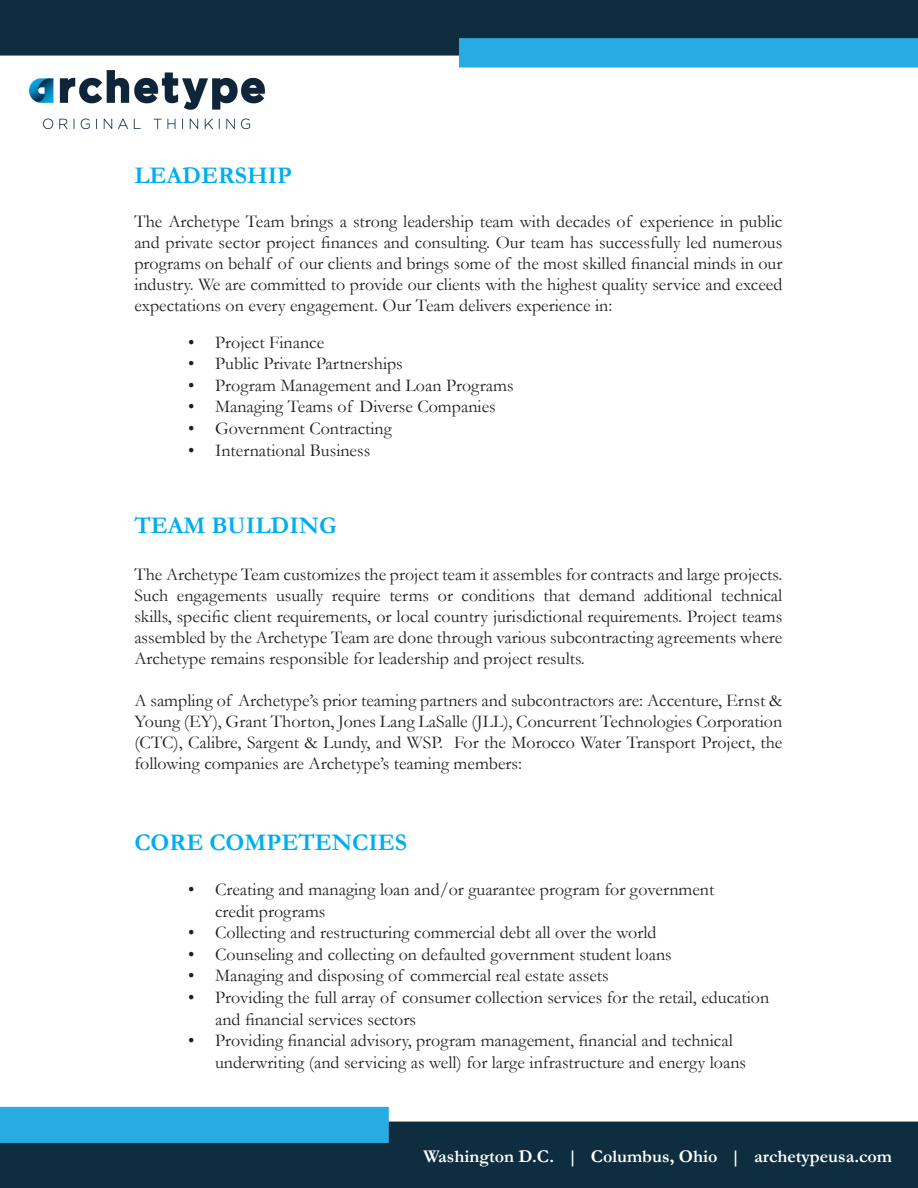
<style>
.page{position:relative;width:918px;height:1188px;background:#fff}
.page>*{position:absolute;margin:0;border:0;box-sizing:border-box;transform-origin:0 0}
.ArchetypeHeader{font:700 24px "Garamond";color:#00aeef}
.t1{font:18px/21px "Garamond";color:#231f20;text-align:justify}
.t2{font:700 18px "Garamond";color:#fff}
</style>
<div class="page">
<img style="left:29px;top:70px;width:236px;height:60px">
<div style="left:1px;top:1px;width:916px;height:54px;background:#0e2d3f"></div>
<div style="left:0;top:0;width:918px;height:56px;border:2px solid #0e2d3f"></div>
<div style="left:460px;top:39px;width:457px;height:28px;background:#27abe2"></div>
<div style="left:459px;top:38px;width:459px;height:30px;border:2px solid #27abe2"></div>
<div style="left:0;top:1122px;width:918px;height:66px;background:#0e2d3f"></div>
<div style="left:1px;top:1108px;width:387px;height:34px;background:#27abe2"></div>
<div style="left:0;top:1107px;width:389px;height:36px;border:2px solid #27abe2"></div>
<p class="ArchetypeHeader" style="left:134px;top:159px;width:159px">LEADERSHIP</p>
<p class="t1" style="left:134px;top:211px;width:650px">The Archetype Team brings a strong leadership team with decades of experience in public and private sector project finances and consulting. Our team has successfully led numerous programs on behalf of our clients and brings some of the most skilled financial minds in our industry. We are committed to provide our clients with the highest quality service and exceed expectations on every engagement. Our Team delivers experience in:</p>
<p class="t1" style="left:188px;top:331px;width:138px">• Project Finance</p>
<p class="t1" style="left:188px;top:353px;width:216px">• Public Private Partnerships</p>
<p class="t1" style="left:188px;top:374px;width:327px">• Program Management and Loan Programs</p>
<p class="t1" style="left:188px;top:396px;width:309px">• Managing Teams of Diverse Companies</p>
<p class="t1" style="left:188px;top:417px;width:205px">• Government Contracting</p>
<p class="t1" style="left:188px;top:439px;width:184px">• International Business</p>
<p class="ArchetypeHeader" style="left:134px;top:509px;width:204px">TEAM BUILDING</p>
<p class="t1" style="left:134px;top:563px;width:650px">The Archetype Team customizes the project team it assembles for contracts and large projects.<br>Such engagements usually require terms or conditions that demand additional technical skills, specific client requirements, or local country jurisdictional requirements. Project teams assembled by the Archetype Team are done through various subcontracting agreements where Archetype remains responsible for leadership and project results.</p>
<p class="t1" style="left:134px;top:689px;width:650px">A sampling of Archetype’s prior teaming partners and subcontractors are: Accenture, Ernst &amp; Young (EY), Grant Thorton, Jones Lang LaSalle (JLL), Concurrent Technologies Corporation (CTC), Calibre, Sargent &amp; Lundy, and WSP. For the Morocco Water Transport Project, the following companies are Archetype’s teaming members:</p>
<p class="ArchetypeHeader" style="left:134px;top:827px;width:274px">CORE COMPETENCIES</p>
<p class="t1" style="left:215px;top:878px;width:501px;line-height:21.6px;text-indent:-27px">• Creating and managing loan and/or guarantee program for government credit programs</p>
<p class="t1" style="left:188px;top:922px;width:470px">• Collecting and restructuring commercial debt all over the world</p>
<p class="t1" style="left:188px;top:943px;width:485px">• Counseling and collecting on defaulted government student loans</p>
<p class="t1" style="left:188px;top:965px;width:422px">• Managing and disposing of commercial real estate assets</p>
<p class="t1" style="left:215px;top:986px;width:556px;line-height:21.6px;text-indent:-27px">• Providing the full array of consumer collection services for the retail, education and financial services sectors</p>
<p class="t1" style="left:215px;top:1029px;width:533px;line-height:21.6px;text-indent:-27px">• Providing financial advisory, program management, financial and technical underwriting (and servicing as well) for large infrastructure and energy loans</p>
<p class="t2" style="left:423px;top:1144px;width:470px">Washington D.C. | Columbus, Ohio | archetypeusa.com</p>
</div>
